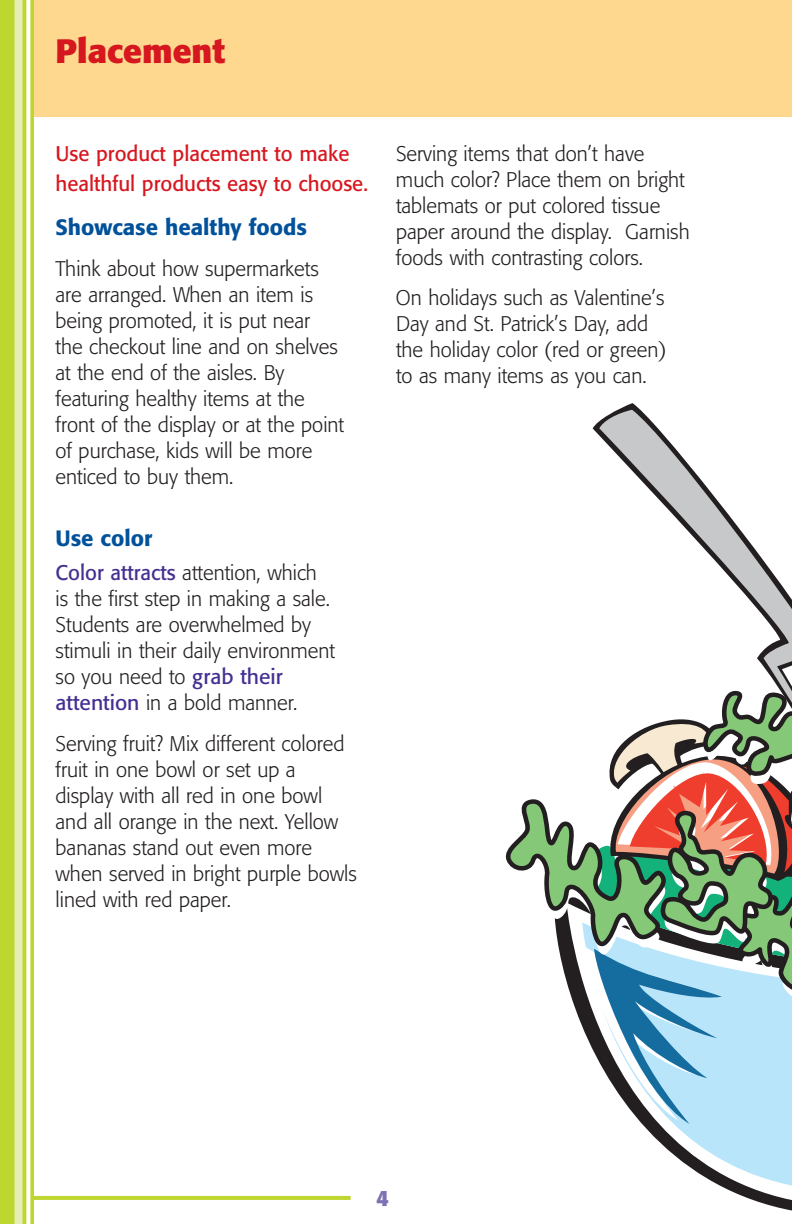
<style>
.page{position:relative;width:792px;height:1224px;background:#fff}
.page>*{position:absolute;margin:0;border:0;box-sizing:border-box;transform-origin:0 0}
.t1{font:700 33.6px "Formata";color:#d7171f}
.t2{font:500 22px "Formata";color:#01519b}
.t3{font:700 22px "Formata";color:#7f71b3}
.t4{font:300 21px/26px "Formata";color:#231f20}
.t5{font:21px/30px "Formata";color:#d7171f}
.s1{font-weight:400;color:#452f92}
</style>
<div class="page">
<hr style="left:23px;top:1196px;width:328px;height:4px;background:#bed630">
<svg style="left:599px;top:410px;width:193px;height:279px"></svg>
<svg style="left:642px;top:1124px;width:150px;height:87px"></svg>
<svg style="left:506px;top:689px;width:286px;height:435px"></svg>
<div style="left:0;top:0;width:792px;height:117px;background:#fed88f"></div>
<div style="left:0;top:0;width:34px;height:1224px;background:#bed630"></div>
<div style="left:15px;top:0;width:8px;height:1224px;background:#e6eeb8"></div>
<svg style="left:26px;top:0;width:4px;height:1224px;background:#f8fbeb"></svg>
<h1 class="t1" style="left:56px;top:36px;width:171px">Placement</h1>
<p class="t5" style="left:56px;top:140px;width:314px">Use product placement to make healthful products easy to choose.</p>
<p class="t2" style="left:56px;top:218px;width:253px">Showcase healthy foods</p>
<p class="t4" style="left:56px;top:257px;width:290px">Think about how supermarkets are arranged. When an item is being promoted, it is put near<br>the checkout line and on shelves at the end of the aisles. By featuring healthy items at the front of the display or at the point of purchase, kids will be more enticed to buy them.</p>
<p class="t2" style="left:56px;top:528px;width:98px">Use color</p>
<p class="t4" style="left:56px;top:561px;width:281px"><span class="s1">Color attracts</span> attention, which<br>is the first step in making a sale.<br>Students are overwhelmed by stimuli in their daily environment so you need to <span class="s1">grab their attention</span> in a bold manner.</p>
<p class="t4" style="left:56px;top:732px;width:303px">Serving fruit? Mix different colored fruit in one bowl or set up a display with all red in one bowl and all orange in the next. Yellow bananas stand out even more when served in bright purple bowls lined with red paper.</p>
<p class="t4" style="left:396px;top:142px;width:295px">Serving items that don’t have much color? Place them on bright tablemats or put colored tissue paper around the display. Garnish foods with contrasting colors.</p>
<p class="t4" style="left:396px;top:286px;width:272px">On holidays such as Valentine’s<br>Day and St. Patrick’s Day, add the holiday color (red or green) to as many items as you can.</p>
<p class="t3" style="left:376px;top:1188px;width:14px">4</p>
</div>
